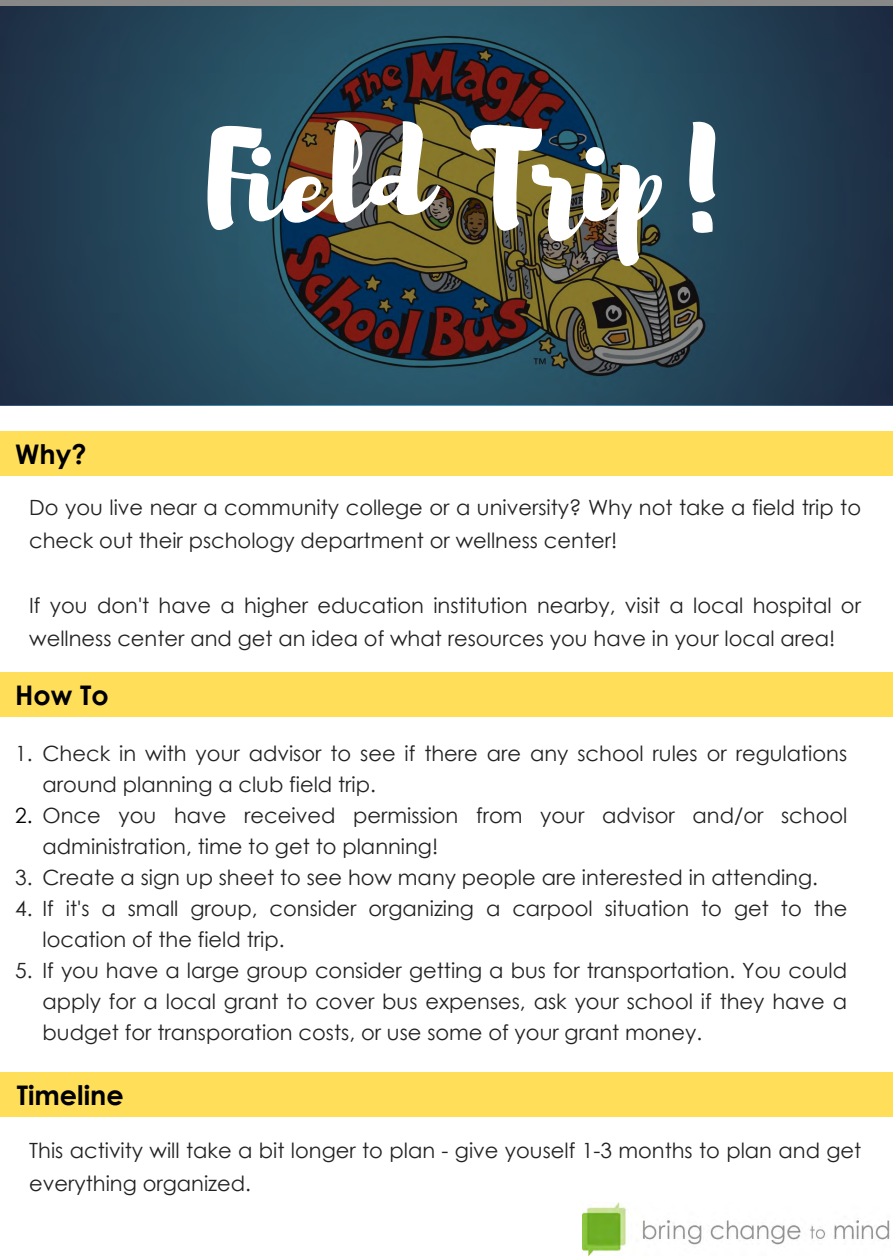
<style>
.page{position:relative;width:893px;height:1258px;background:#fff}
.page>*{position:absolute;margin:0;border:0;box-sizing:border-box;transform-origin:0 0}
.t1{font:127.57px "Brusher";color:#fff}
.t2{font:700 27px "Century Gothic";color:#000}
.t3{font:21px/31px "Century Gothic";color:#222}
.t4{font:21px "Century Gothic";color:#000}
</style>
<div class="page">
<div style="left:0;top:431px;width:893px;height:44px;background:#ffde59"></div>
<div style="left:0;top:672px;width:893px;height:44px;background:#ffde59"></div>
<div style="left:0;top:1071px;width:893px;height:45px;background:#ffde59"></div>
<svg style="left:0;top:0;width:893px;height:405px;background:#31454d"></svg>
<img style="left:582px;top:1202px;width:308px;height:52px">
<p class="t2" style="left:15px;top:437px;width:73px">Why?</p>
<h1 class="t1" style="left:207px;top:95px;width:535px">Field Trip!</h1>
<p class="t3" style="left:29px;top:490px;width:833px;line-height:32.6px">Do you live near a community college or a university? Why not take a field trip to check out their pschology department or wellness center!</p>
<p class="t3" style="left:29px;top:588px;width:833px;line-height:32.6px">If you don't have a higher education institution nearby, visit a local hospital or wellness center and get an idea of what resources you have in your local area!</p>
<p class="t2" style="left:15px;top:678px;width:95px">How To</p>
<p class="t3" style="left:15px;top:737px;width:19px">1.</p>
<p class="t4" style="left:15px;top:802px;width:19px">2.</p>
<p class="t3" style="left:15px;top:861px;width:19px">3.<br>4.</p>
<p class="t3" style="left:15px;top:954px;width:19px">5.</p>
<p class="t3" style="left:43px;top:737px;width:806px">Check in with your advisor to see if there are any school rules or regulations around planning a club field trip.<br>Once you have received permission from your advisor and/or school administration, time to get to planning!<br>Create a sign up sheet to see how many people are interested in attending.<br>If it's a small group, consider organizing a carpool situation to get to the location of the field trip.<br>If you have a large group consider getting a bus for transportation. You could apply for a local grant to cover bus expenses, ask your school if they have a budget for transporation costs, or use some of your grant money.</p>
<p class="t2" style="left:17px;top:1077px;width:108px">Timeline</p>
<p class="t3" style="left:29px;top:1133px;width:833px;line-height:32.6px">This activity will take a bit longer to plan - give youself 1-3 months to plan and get everything organized.</p>
</div>
